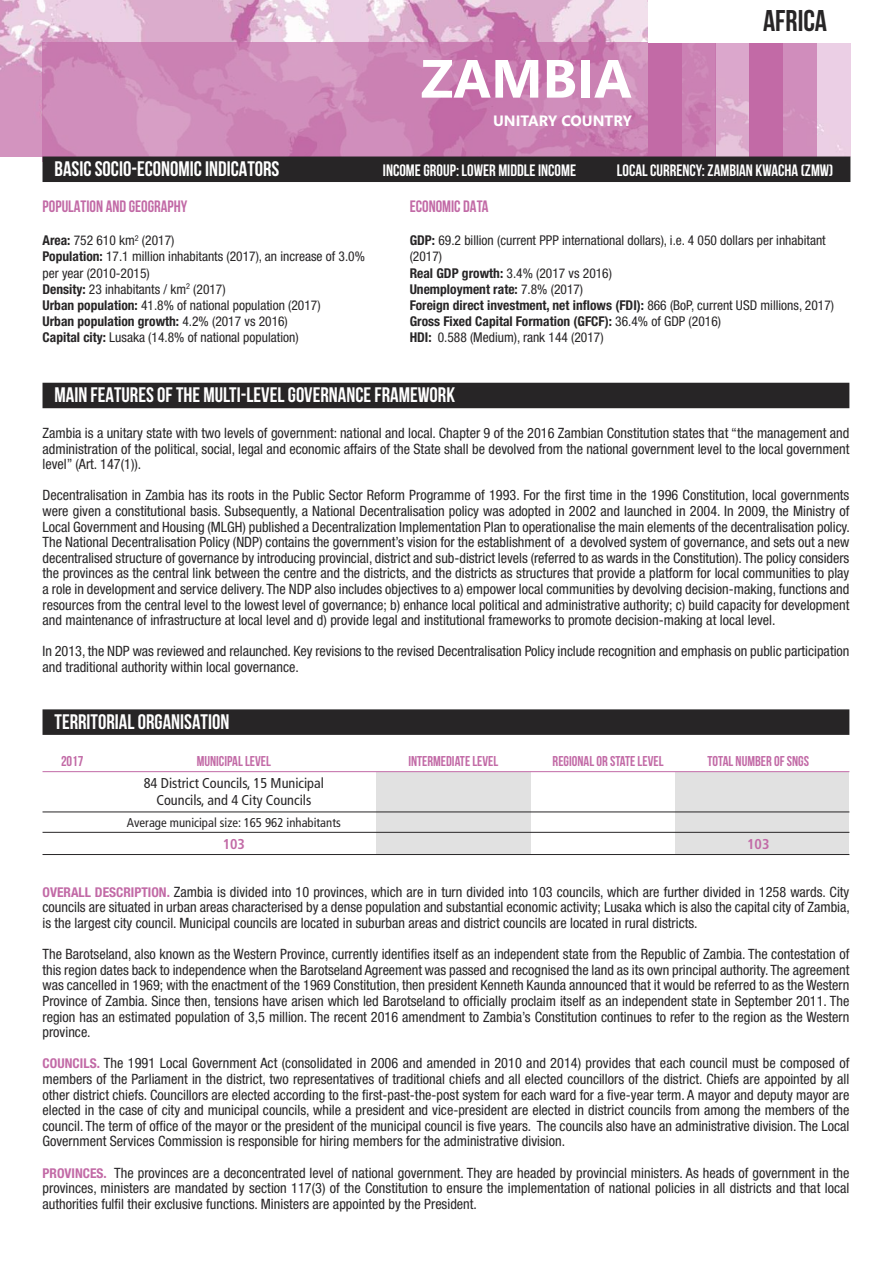
<style>
.page{position:relative;width:893px;height:1263px;background:#fff}
.page>*{position:absolute;margin:0;border:0;box-sizing:border-box;transform-origin:0 0}
.t1{font:700 53.7px "Segoe";color:#fff}
.t2{font:700 30px "Bebas Neue";color:#272526}
.t3{font:700 21px "Bebas Neue";color:#fff}
.t4{font:700 16.5px "Bebas Neue";color:#fff}
.t5{font:700 16.5px "Bebas Neue";color:#c26aa6}
.t6{font:700 15px "Segoe";color:#fff}
.t7{font:condensed 14.25px/15.6px "Helvetica Neue";color:#272526;text-align:justify}
.t8{font:700 14.25px "Bebas Neue";color:#c26aa6}
.t9{font:condensed 14.25px/17.1px "Frutiger";color:#272526;text-align:center}
.t10{font:700 condensed 14.25px "Frutiger";color:#c26aa6}
.t11{font:condensed 13.5px/16.2px "Helvetica Neue";color:#272526}
.t12{font:condensed 12.75px "Frutiger";color:#272526}
.s1{font-weight:700}
.s2{font-weight:700;font-size:13.5px;color:#c26aa6}
</style>
<div class="page">
<div style="left:675px;top:772px;width:174px;height:82px;background:#e1e1e1"></div>
<div style="left:377px;top:772px;width:154px;height:82px;background:#e1e1e1"></div>
<img style="left:0;top:0;width:850px;height:156px">
<div style="left:43px;top:43px;width:605px;height:119px;background:#c26aa6;opacity:.64"></div>
<div style="left:648px;top:0;width:205px;height:43px;background:#fff"></div>
<div style="left:648px;top:43px;width:34px;height:113px;background:#c26aa6"></div>
<div style="left:682px;top:43px;width:33px;height:113px;background:#c26aa6;opacity:.77"></div>
<div style="left:715px;top:43px;width:34px;height:113px;background:#c26aa6;opacity:.39"></div>
<div style="left:749px;top:43px;width:34px;height:113px;background:#c26aa6"></div>
<div style="left:783px;top:43px;width:34px;height:113px;background:#d08dbc"></div>
<div style="left:43px;top:156px;width:807px;height:26px;background:#272526"></div>
<div style="left:43px;top:383px;width:806px;height:25px;background:#272526"></div>
<div style="left:43px;top:709px;width:806px;height:26px;background:#272526"></div>
<hr style="left:43px;top:771px;width:806px;height:1px;background:#c26aa6">
<hr style="left:43px;top:811px;width:806px;height:1px;background:#272526">
<hr style="left:43px;top:832px;width:806px;height:1px;background:#272526">
<hr style="left:43px;top:854px;width:806px;height:1px;background:#272526">
<h1 class="t1" style="left:421px;top:48px;width:213px">ZAMBIA</h1>
<p class="t6" style="left:493px;top:112px;width:140px">UNITARY COUNTRY</p>
<h2 class="t2" style="left:763px;top:3px;width:66px">AFRICA</h2>
<h3 class="t3" style="left:55px;top:157px;width:226px">BASICSOCIO-ECONOMIC INDICATORS</h3>
<p class="t4" style="left:383px;top:161px;width:195px">INCOMEGROUP: LOWER MIDDLEINCOME</p>
<p class="t4" style="left:617px;top:161px;width:218px">LOCALCURRENCY:ZAMBIAN KWACHA (ZMW)</p>
<p class="t5" style="left:43px;top:197px;width:146px">POPULATION AND GEOGRAPHY</p>
<p class="t11" style="left:43px;top:233px;width:324px"><span class="s1">Area:</span> 752 610 km<sup>2</sup> (2017)<br><span class="s1">Population:</span> 17.1 million inhabitants (2017), an increase of 3.0% per year (2010-2015)<br><span class="s1">Density:</span> 23 inhabitants / km<sup>2</sup> (2017)<br><span class="s1">Urban population:</span> 41.8% of national population (2017)<br><span class="s1">Urban population growth:</span> 4.2% (2017 vs 2016)<br><span class="s1">Capital city:</span> Lusaka (14.8% of national population)</p>
<p class="t5" style="left:410px;top:197px;width:80px">ECONOMIC DATA</p>
<p class="t11" style="left:410px;top:233px;width:426px"><span class="s1">GDP:</span> 69.2 billion (current PPP international dollars), i.e. 4 050 dollars per inhabitant (2017)<br><span class="s1">Real GDP growth:</span> 3.4% (2017 vs 2016)<br><span class="s1">Unemployment rate:</span> 7.8% (2017)<br><span class="s1">Foreign direct investment, net inflows (FDI):</span> 866 (BoP, current USD millions, 2017)<br><span class="s1">Gross Fixed Capital Formation (GFCF):</span> 36.4% of GDP (2016)<br><span class="s1">HDI:</span> 0.588 (Medium), rank 144 (2017)</p>
<h3 class="t3" style="left:55px;top:383px;width:402px">MAIN FEATURES OF THE MULTI-LEVELGOVERNANCEFRAMEWORK</h3>
<p class="t7" style="left:43px;top:426px;width:808px">Zambia is a unitary state with two levels of government: national and local. Chapter 9 of the 2016 Zambian Constitution states that “the management and administration of the political, social, legal and economic affairs of the State shall be devolved from the national government level to the local government level” (Art. 147(1)).</p>
<p class="t7" style="left:43px;top:489px;width:809px">Decentralisation in Zambia has its roots in the Public Sector Reform Programme of 1993. For the first time in the 1996 Constitution, local governments were given a constitutional basis. Subsequently, a National Decentralisation policy was adopted in 2002 and launched in 2004. In 2009, the Ministry of Local Government and Housing (MLGH) published a Decentralization Implementation Plan to operationalise the main elements of the decentralisation policy.<br>The National Decentralisation Policy (NDP) contains the government’s vision for the establishment of a devolved system of governance, and sets out a new decentralised structure of governance by introducing provincial, district and sub-district levels (referred to as wards in the Constitution). The policy considers the provinces as the central link between the centre and the districts, and the districts as structures that provide a platform for local communities to play a role in development and service delivery. The NDP also includes objectives to a) empower local communities by devolving decision-making, functions and resources from the central level to the lowest level of governance; b) enhance local political and administrative authority; c) build capacity for development and maintenance of infrastructure at local level and d) provide legal and institutional frameworks to promote decision-making at local level.</p>
<p class="t7" style="left:43px;top:645px;width:808px">In 2013, the NDP was reviewed and relaunched. Key revisions to the revised Decentralisation Policy include recognition and emphasis on public participation and traditional authority within local governance.</p>
<h3 class="t3" style="left:55px;top:709px;width:176px">TERRITORIAL ORGANISATION</h3>
<p class="t8" style="left:61px;top:753px;width:24px">2017</p>
<p class="t8" style="left:197px;top:753px;width:76px">MUNICIPALLEVEL</p>
<p class="t8" style="left:408px;top:753px;width:91px">INTERMEDIATE LEVEL</p>
<p class="t8" style="left:553px;top:753px;width:112px">REGIONAL OR STATELEVEL</p>
<p class="t8" style="left:707px;top:753px;width:103px">TOTAL NUMBER OF SNGS</p>
<p class="t9" style="left:144px;top:775px;width:182px">84 District Councils, 15 Municipal<br>Councils, and 4 City Councils</p>
<p class="t12" style="left:127px;top:817px;width:215px">Average municipal size: 165 962 inhabitants</p>
<p class="t10" style="left:223px;top:838px;width:24px">103</p>
<p class="t10" style="left:747px;top:838px;width:24px">103</p>
<p class="t7" style="left:42px;top:885px;width:809px"><span class="s2">OVERALL DESCRIPTION.</span> Zambia is divided into 10 provinces, which are in turn divided into 103 councils, which are further divided in 1258 wards. City councils are situated in urban areas characterised by a dense population and substantial economic activity; Lusaka which is also the capital city of Zambia, is the largest city council. Municipal councils are located in suburban areas and district councils are located in rural districts.</p>
<p class="t7" style="left:42px;top:947px;width:808px">The Barotseland, also known as the Western Province, currently identifies itself as an independent state from the Republic of Zambia. The contestation of this region dates back to independence when the Barotseland Agreement was passed and recognised the land as its own principal authority. The agreement was cancelled in 1969; with the enactment of the 1969 Constitution, then president Kenneth Kaunda announced that it would be referred to as the Western Province of Zambia. Since then, tensions have arisen which led Barotseland to officially proclaim itself as an independent state in September 2011. The region has an estimated population of 3,5 million. The recent 2016 amendment to Zambia’s Constitution continues to refer to the region as the Western province.</p>
<p class="t7" style="left:43px;top:1057px;width:808px"><span class="s2">COUNCILS.</span> The 1991 Local Government Act (consolidated in 2006 and amended in 2010 and 2014) provides that each council must be composed of members of the Parliament in the district, two representatives of traditional chiefs and all elected councillors of the district. Chiefs are appointed by all other district chiefs. Councillors are elected according to the first-past-the-post system for each ward for a five-year term. A mayor and deputy mayor are elected in the case of city and municipal councils, while a president and vice-president are elected in district councils from among the members of the council. The term of office of the mayor or the president of the municipal council is five years. The councils also have an administrative division. The Local Government Services Commission is responsible for hiring members for the administrative division.</p>
<p class="t7" style="left:43px;top:1166px;width:808px"><span class="s2">PROVINCES.</span> The provinces are a deconcentrated level of national government. They are headed by provincial ministers. As heads of government in the provinces, ministers are mandated by section 117(3) of the Constitution to ensure the implementation of national policies in all districts and that local authorities fulfil their exclusive functions. Ministers are appointed by the President.</p>
</div>
